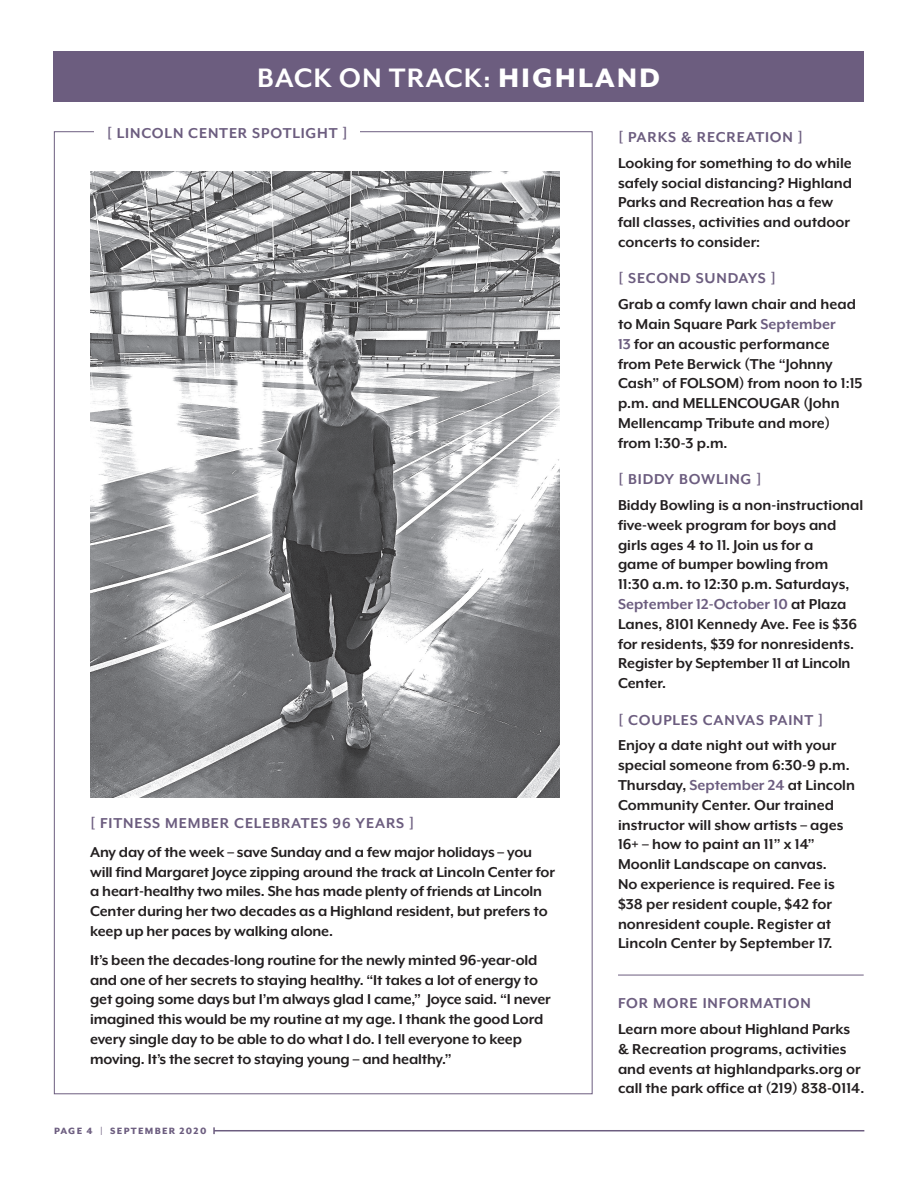
<style>
.page{position:relative;width:918px;height:1188px;background:#fff}
.page>*{position:absolute;margin:0;border:0;box-sizing:border-box;transform-origin:0 0}
.t1{font:700 30.75px "Mr Eaves Mod OT";letter-spacing:.03em;color:#fff}
.t2{font:700 16.5px/19.8px "Mr Eaves XL Mod OT";color:#231f20}
.t3{font:700 16.5px "Mr Eaves XL Mod OT";letter-spacing:.05em;color:#6c5d7f}
.t4{font:800 10.5px "Mr Eaves Mod OT";letter-spacing:.12em;color:#6c5d7f}
.s1{font-weight:800}
.s2{color:#6c5d7f}
</style>
<div class="page">
<hr style="left:214px;top:1130px;width:650px;height:1px;background:#6c5d7f">
<svg style="left:213px;top:1127px;width:2px;height:7px"></svg>
<div style="left:53px;top:51px;width:810px;height:51px;background:#6c5d7f"></div>
<div style="left:54px;top:131px;width:539px;height:963px;background:#fff;border:1px solid #6c5d7f"></div>
<img style="left:90px;top:171px;width:470px;height:626px">
<div style="left:95px;top:124px;width:265px;height:24px;background:#fff"></div>
<hr style="left:618px;top:975px;width:246px;height:1px;background:#6c5d7f">
<h1 class="t1" style="left:257px;top:60px;width:404px">BACK ON TRACK: <span class="s1">HIGHLAND</span></h1>
<p class="t3" style="left:107px;top:124px;width:243px">[ LINCOLN CENTER SPOTLIGHT ]</p>
<p class="t3" style="left:90px;top:815px;width:326px">[ FITNESS MEMBER CELEBRATES 96 YEARS ]</p>
<p class="t2" style="left:90px;top:842px;width:466px">Any day of the week – save Sunday and a few major holidays – you will find Margaret Joyce zipping around the track at Lincoln Center for a heart-healthy two miles. She has made plenty of friends at Lincoln Center during her two decades as a Highland resident, but prefers to keep up her paces by walking alone.</p>
<p class="t2" style="left:90px;top:950px;width:462px">It’s been the decades-long routine for the newly minted 96-year-old and one of her secrets to staying healthy. “It takes a lot of energy to get going some days but I’m always glad I came,” Joyce said. “I never imagined this would be my routine at my age. I thank the good Lord every single day to be able to do what I do. I tell everyone to keep moving. It’s the secret to staying young – and healthy.”</p>
<p class="t4" style="left:54px;top:1125px;width:154px">PAGE 4 | SEPTEMBER 2020</p>
<p class="t3" style="left:618px;top:129px;width:187px">[ PARKS &amp; RECREATION ]</p>
<p class="t2" style="left:618px;top:153px;width:235px">Looking for something to do while safely social distancing? Highland<br>Parks and Recreation has a few fall classes, activities and outdoor concerts to consider:</p>
<p class="t3" style="left:618px;top:270px;width:159px">[ SECOND SUNDAYS ]</p>
<p class="t2" style="left:618px;top:294px;width:246px">Grab a comfy lawn chair and head to Main Square Park <span class="s2">September<br>13</span> for an acoustic performance from Pete Berwick (The “Johnny<br>Cash” of FOLSOM) from noon to 1:15 p.m. and MELLENCOUGAR (John<br>Mellencamp Tribute and more) from 1:30-3 p.m.</p>
<p class="t3" style="left:618px;top:471px;width:145px">[ BIDDY BOWLING ]</p>
<p class="t2" style="left:618px;top:495px;width:247px">Biddy Bowling is a non-instructional five-week program for boys and girls ages 4 to 11. Join us for a<br>game of bumper bowling from<br>11:30 a.m. to 12:30 p.m. Saturdays,<br><span class="s2">September 12-October 10</span> at Plaza<br>Lanes, 8101 Kennedy Ave. Fee is $36 for residents, $39 for nonresidents.<br>Register by September 11 at Lincoln<br>Center.</p>
<p class="t3" style="left:618px;top:711px;width:207px">[ COUPLES CANVAS PAINT ]</p>
<p class="t2" style="left:618px;top:736px;width:239px">Enjoy a date night out with your special someone from 6:30-9 p.m.<br>Thursday, <span class="s2">September 24</span> at Lincoln<br>Community Center. Our trained instructor will show artists – ages<br>16+ – how to paint an 11” x 14”<br>Moonlit Landscape on canvas.<br>No experience is required. Fee is $38 per resident couple, $42 for nonresident couple. Register at<br>Lincoln Center by September 17.</p>
<p class="t3" style="left:618px;top:995px;width:194px">FOR MORE INFORMATION</p>
<p class="t2" style="left:618px;top:1019px;width:248px">Learn more about Highland Parks &amp; Recreation programs, activities and events at highlandparks.org or call the park office at (219) 838-0114.</p>
</div>
